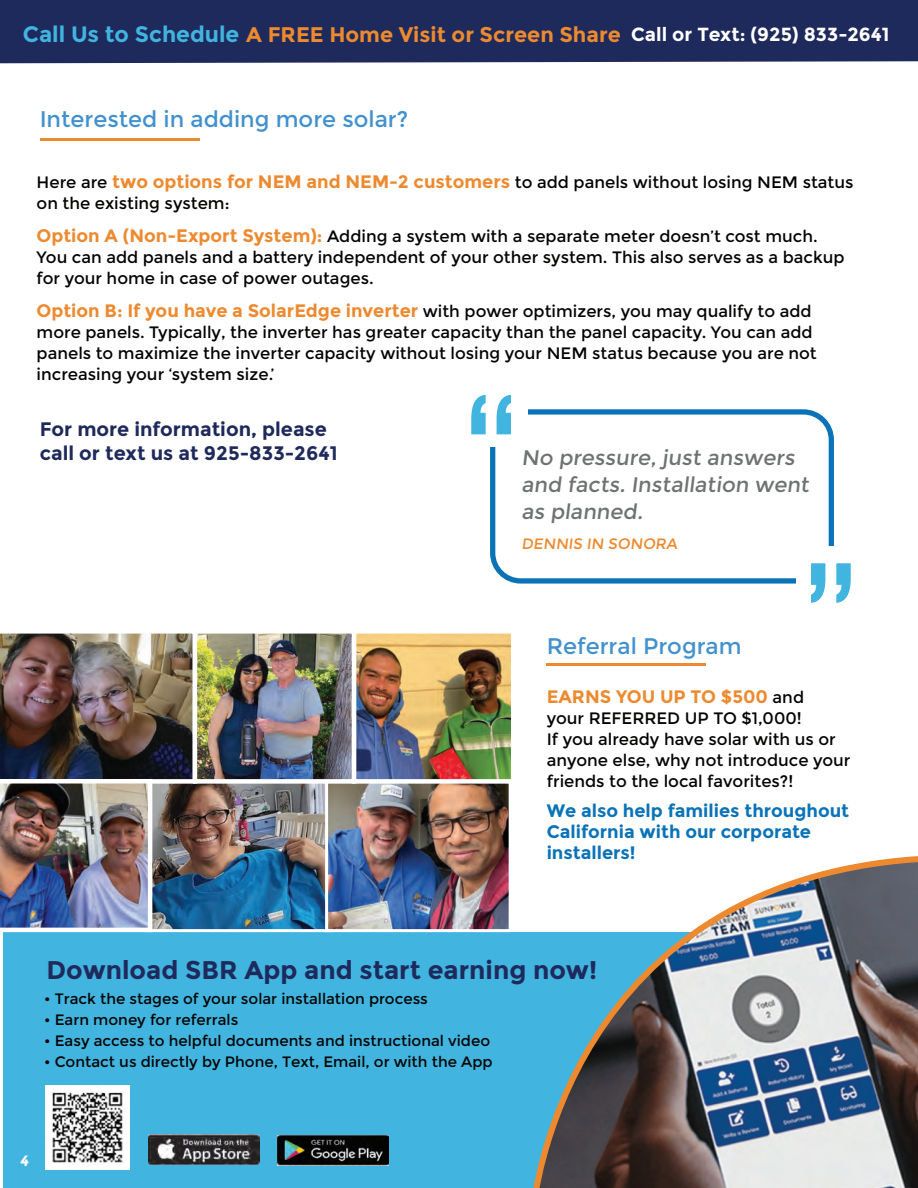
<style>
.page{position:relative;width:918px;height:1188px;background:#fff}
.page>*{position:absolute;margin:0;border:0;box-sizing:border-box;transform-origin:0 0}
.t1{font:700 25.65px "Montserrat";color:#1f2a5c}
.t2{font:22.5px "Montserrat";color:#4291ce}
.t3{font:700 21.15px "Montserrat";color:#ed8a2f}
.t4{font:21px/27.2px "Montserrat";color:#6f7272}
.t5{font:700 19.5px/23.5px "Montserrat";color:#1f2a5c}
.t6{font:700 18px/21px "Montserrat";color:#0a73b8}
.t7{font:700 18px "Montserrat";color:#ed8a2f}
.t8{font:16.5px/21px "Montserrat";color:#040503}
.t9{font:15px "Montserrat";color:#040503}
.t10{font:15px "Montserrat";color:#ed8a2f}
.t11{font:700 15px "Montserrat";color:#fff}
.s1{font-size:22.2px;color:#41b4e0}
.s2{font-size:18.9px;color:#fff}
.s3{font-weight:700;font-size:18px;color:#ed8a2f}
.s4{font-weight:400;font-size:16.5px;color:#040503}
</style>
<div class="page">
<div style="left:0;top:0;width:918px;height:63px;background:#1f2a5c"></div>
<div style="left:3px;top:932px;width:708px;height:256px;background:#41b4e0"></div>
<svg style="left:533px;top:856px;width:385px;height:332px"></svg>
<img style="left:46px;top:1086px;width:84px;height:84px">
<img style="left:278px;top:1135px;width:111px;height:30px">
<img style="left:148px;top:1134px;width:111px;height:31px">
<hr style="left:547px;top:664px;width:159px;height:2px;background:#ed8a2f">
<svg style="left:490px;top:409px;width:344px;height:175px"></svg>
<div style="left:458px;top:377px;width:70px;height:70px;background:#fff"></div>
<div style="left:796px;top:546px;width:70px;height:70px;background:#fff"></div>
<svg style="left:811px;top:563px;width:14px;height:40px"></svg>
<svg style="left:836px;top:563px;width:15px;height:40px"></svg>
<svg style="left:497px;top:395px;width:14px;height:39px"></svg>
<svg style="left:471px;top:395px;width:15px;height:39px"></svg>
<img style="left:197px;top:784px;width:128px;height:144px">
<img style="left:329px;top:784px;width:179px;height:144px">
<div style="left:325px;top:779px;width:187px;height:153px;border:3px solid #fff"></div>
<img style="left:199px;top:635px;width:151px;height:143px">
<div style="left:193px;top:629px;width:163px;height:155px;border:5px solid #fff"></div>
<img style="left:0;top:629px;width:197px;height:301px">
<img style="left:358px;top:635px;width:151px;height:143px">
<div style="left:352px;top:629px;width:163px;height:155px;border:5px solid #fff"></div>
<hr style="left:40px;top:138px;width:160px;height:3px;background:#ed8a2f">
<p class="t3" style="left:23px;top:22px;width:868px"><span class="s1">Call Us to Schedule</span> A FREE Home Visit or Screen Share <span class="s2">Call or Text: (925) 833-2641</span></p>
<h2 class="t2" style="left:40px;top:106px;width:370px">Interested in adding more solar?</h2>
<p class="t8" style="left:37px;top:171px;width:819px">Here are <span class="s3">two options for NEM and NEM-2 customers</span> to add panels without losing NEM status on the existing system:</p>
<p class="t8" style="left:37px;top:226px;width:810px"><span class="s3">Option A (Non-Export System):</span> Adding a system with a separate meter doesn’t cost much.<br>You can add panels and a battery independent of your other system. This also serves as a backup for your home in case of power outages.</p>
<p class="t8" style="left:37px;top:301px;width:782px"><span class="s3">Option B: If you have a SolarEdge inverter</span> with power optimizers, you may qualify to add more panels. Typically, the inverter has greater capacity than the panel capacity. You can add panels to maximize the inverter capacity without losing your NEM status because you are not increasing your ‘system size.’</p>
<p class="t5" style="left:40px;top:418px;width:300px">For more information, please call or text us at 925-833-2641</p>
<p class="t4" style="left:522px;top:444px;width:292px">No pressure, just answers and facts. Installation went as planned.</p>
<p class="t10" style="left:522px;top:535px;width:160px">DENNIS IN SONORA</p>
<h2 class="t2" style="left:547px;top:633px;width:197px">Referral Program</h2>
<p class="t7" style="left:547px;top:685px;width:259px">EARNS YOU UP TO $500 <span class="s4">and</span></p>
<p class="t8" style="left:547px;top:707px;width:305px">your REFERRED UP TO $1,000!<br>If you already have solar with us or anyone else, why not introduce your friends to the local favorites?!</p>
<p class="t6" style="left:547px;top:800px;width:304px">We also help families throughout<br>California with our corporate installers!</p>
<h1 class="t1" style="left:47px;top:955px;width:552px">Download SBR App and start earning now!</h1>
<p class="t9" style="left:44px;top:990px;width:385px">• Track the stages of your solar installation process</p>
<p class="t9" style="left:44px;top:1011px;width:196px">• Earn money for referrals</p>
<p class="t9" style="left:44px;top:1032px;width:447px">• Easy access to helpful documents and instructional video</p>
<p class="t9" style="left:44px;top:1053px;width:450px">• Contact us directly by Phone, Text, Email, or with the App</p>
<p class="t11" style="left:20px;top:1152px;width:13px">4</p>
</div>
